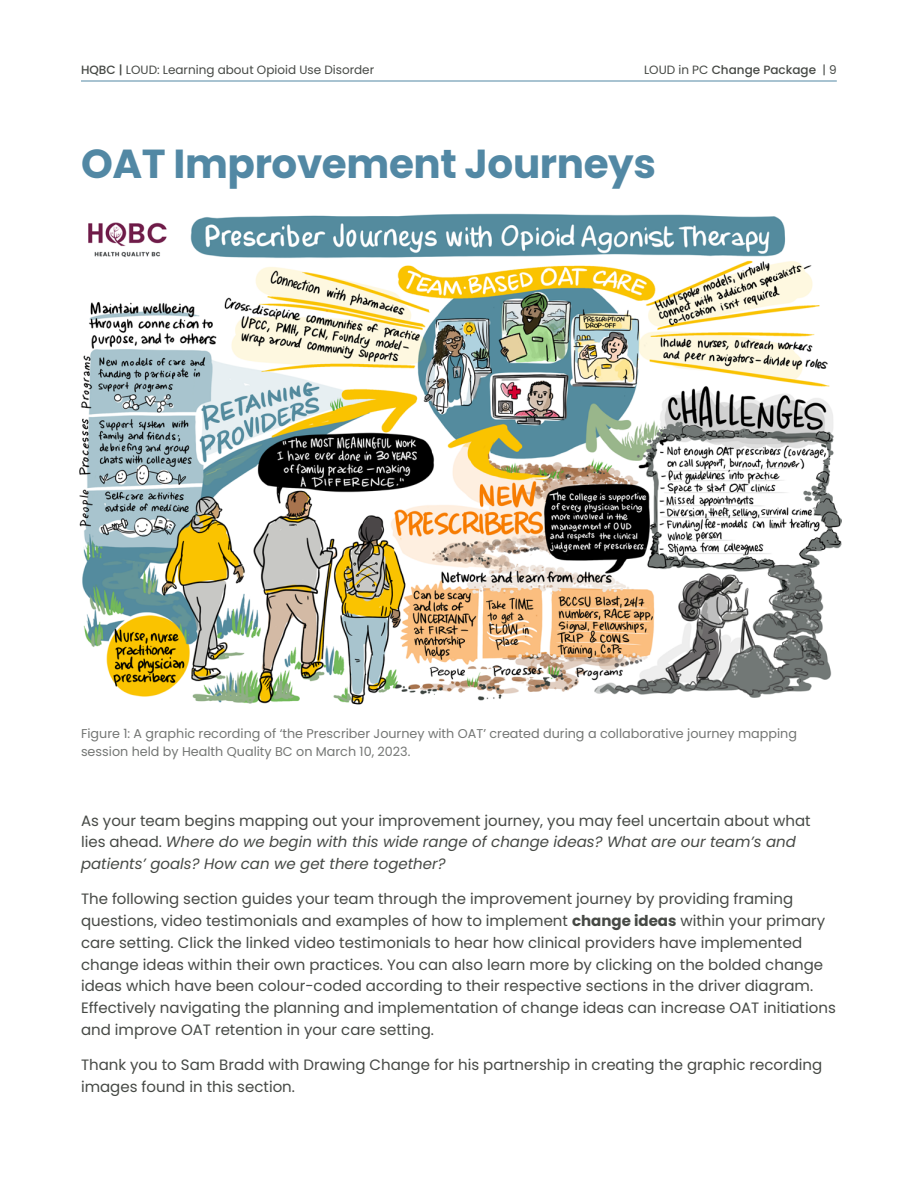
<style>
.page{position:relative;width:918px;height:1188px;background:#fff}
.page>*{position:absolute;margin:0;border:0;box-sizing:border-box;transform-origin:0 0}
.t1{font:700 40.5px "Poppins";letter-spacing:-.01em;color:#5288a4}
.t2{font:15px/21.8px "Poppins";color:#464945}
.t3{font:italic 15px/21.8px "Poppins";color:#464945}
.t4{font:12.75px/18px "Poppins";color:#747674}
.t5{font:12px "Poppins";color:#464945}
.t6{font:500 12px "Poppins";color:#464945}
.s1{font-weight:500}
.s2{font-weight:400}
.s3{font-style:normal}
.s4{font-weight:700}
</style>
<div class="page">
<hr style="left:81px;top:81px;width:756px;height:1px;background:#5288a4">
<img style="left:79px;top:214px;width:763px;height:491px">
<p class="t5" style="left:81px;top:62px;width:295px"><span class="s1">HQBC |</span> LOUD: Learning about Opioid Use Disorder</p>
<p class="t6" style="left:644px;top:62px;width:194px"><span class="s2">LOUD in PC</span> Change Package <span class="s2">| 9</span></p>
<h1 class="t1" style="left:81px;top:140px;width:577px">OAT Improvement Journeys</h1>
<p class="t4" style="left:81px;top:725px;width:718px">Figure 1: A graphic recording of ‘the Prescriber Journey with OAT’ created during a collaborative journey mapping session held by Health Quality BC on March 10, 2023.</p>
<p class="t3" style="left:81px;top:810px;width:731px"><span class="s3">As your team begins mapping out your improvement journey, you may feel uncertain about what lies ahead.</span> Where do we begin with this wide range of change ideas? What are our team’s and patients’ goals? How can we get there together?</p>
<p class="t2" style="left:81px;top:888px;width:756px">The following section guides your team through the improvement journey by providing framing questions, video testimonials and examples of how to implement <span class="s4">change ideas</span> within your primary care setting. Click the linked video testimonials to hear how clinical providers have implemented change ideas within their own practices. You can also learn more by clicking on the bolded change ideas which have been colour-coded according to their respective sections in the driver diagram.<br>Effectively navigating the planning and implementation of change ideas can increase OAT initiations and improve OAT retention in your care setting.</p>
<p class="t2" style="left:81px;top:1054px;width:743px">Thank you to Sam Bradd with Drawing Change for his partnership in creating the graphic recording images found in this section.</p>
</div>
